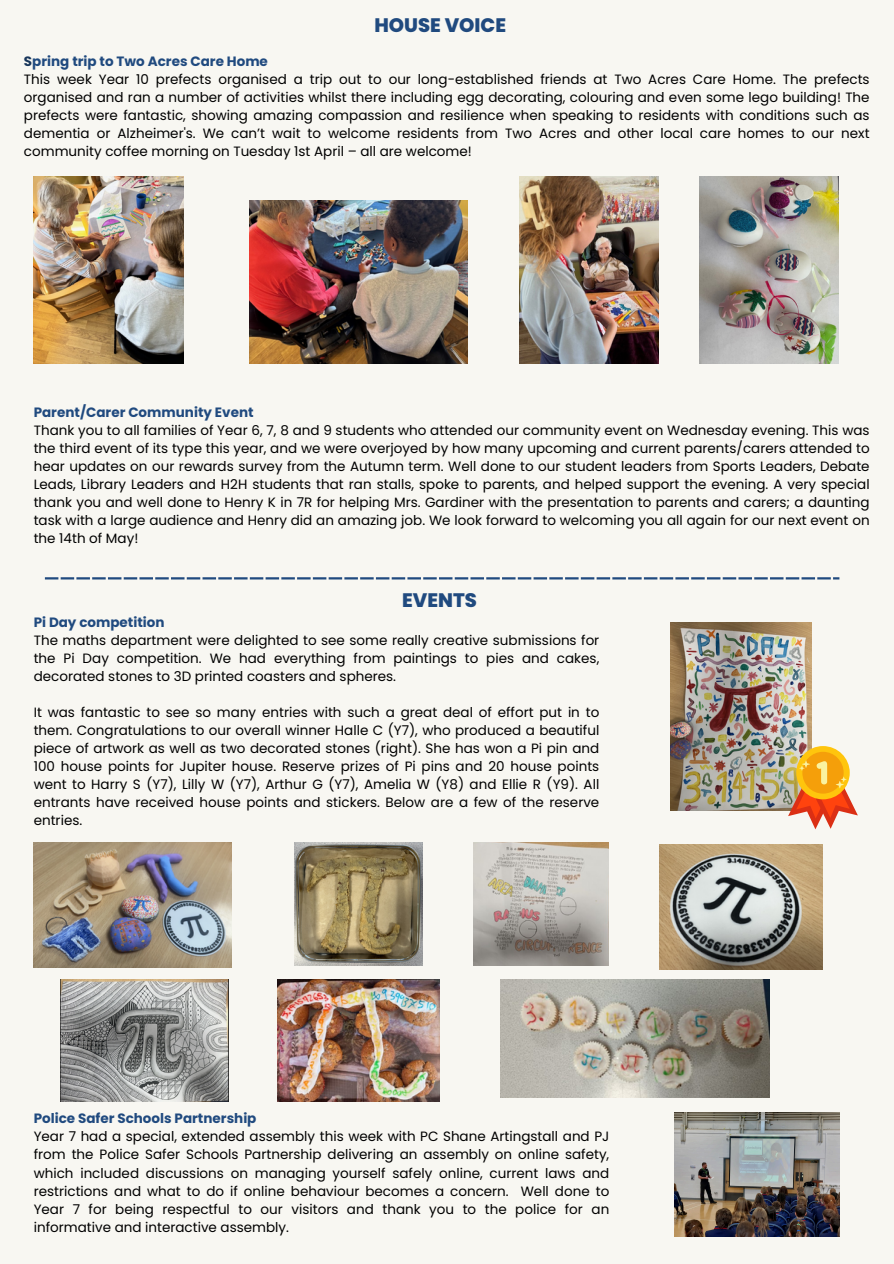
<style>
.page{position:relative;width:894px;height:1264px;background:#fff}
.page>*{position:absolute;margin:0;border:0;box-sizing:border-box;transform-origin:0 0}
.t1{font:800 19.5px "Poppins";color:#204a7f}
.t2{font:13.5px/18px "Poppins";color:#000;text-align:justify}
.t3{font:700 13.5px "Poppins";color:#204a7f}
.s1{color:#18365b}
</style>
<div class="page">
<div style="left:0;top:0;width:893px;height:1263px;background:#f8f7f2"></div>
<svg style="left:45px;top:577px;width:794px;height:2px;background:#55749b"></svg>
<img style="left:699px;top:177px;width:139px;height:186px">
<img style="left:519px;top:176px;width:139px;height:187px">
<img style="left:250px;top:200px;width:217px;height:164px">
<img style="left:34px;top:177px;width:149px;height:186px">
<img style="left:670px;top:622px;width:141px;height:188px">
<img style="left:674px;top:1112px;width:165px;height:124px">
<img style="left:34px;top:842px;width:198px;height:125px">
<img style="left:294px;top:842px;width:128px;height:123px">
<img style="left:473px;top:842px;width:135px;height:123px">
<img style="left:659px;top:844px;width:163px;height:125px">
<img style="left:60px;top:979px;width:168px;height:122px">
<img style="left:277px;top:979px;width:162px;height:122px">
<img style="left:500px;top:979px;width:269px;height:118px">
<div style="left:796px;top:746px;width:53px;height:53px;background:#ffc50d;border-radius:50%"></div>
<div style="left:802px;top:751px;width:41px;height:42px;background:#f59f0a;border-radius:50%"></div>
<svg style="left:787px;top:760px;width:70px;height:69px"></svg>
<p class="t1" style="left:374px;top:12px;width:133px">HOUSE VOICE</p>
<h1 class="t3" style="left:24px;top:52px;width:245px"><span class="s1">S</span>pring trip to Two Acres Care Home</h1>
<p class="t2" style="left:24px;top:70px;width:847px">This week Year 10 prefects organised a trip out to our long-established friends at Two Acres Care Home. The prefects organised and ran a number of activities whilst there including egg decorating, colouring and even some lego building! The prefects were fantastic, showing amazing compassion and resilience when speaking to residents with conditions such as dementia or Alzheimer's. We can’t wait to welcome residents from Two Acres and other local care homes to our next community coffee morning on Tuesday 1st April – all are welcome!</p>
<p class="t3" style="left:34px;top:403px;width:221px">Parent/Carer Community Event</p>
<p class="t2" style="left:34px;top:421px;width:837px">Thank you to all families of Year 6, 7, 8 and 9 students who attended our community event on Wednesday evening. This was the third event of its type this year, and we were overjoyed by how many upcoming and current parents/carers attended to hear updates on our rewards survey from the Autumn term. Well done to our student leaders from Sports Leaders, Debate Leads, Library Leaders and H2H students that ran stalls, spoke to parents, and helped support the evening. A very special thank you and well done to Henry K in 7R for helping Mrs. Gardiner with the presentation to parents and carers; a daunting task with a large audience and Henry did an amazing job. We look forward to welcoming you all again for our next event on the 14th of May!</p>
<p class="t1" style="left:402px;top:586px;width:76px">EVENTS</p>
<p class="t3" style="left:34px;top:612px;width:132px">Pi Day competition</p>
<p class="t2" style="left:34px;top:631px;width:567px">The maths department were delighted to see some really creative submissions for the Pi Day competition. We had everything from paintings to pies and cakes, decorated stones to 3D printed coasters and spheres.</p>
<p class="t2" style="left:34px;top:703px;width:567px">It was fantastic to see so many entries with such a great deal of effort put in to them. Congratulations to our overall winner Halle C (Y7), who produced a beautiful piece of artwork as well as two decorated stones (right). She has won a Pi pin and 100 house points for Jupiter house. Reserve prizes of Pi pins and 20 house points went to Harry S (Y7), Lilly W (Y7), Arthur G (Y7), Amelia W (Y8) and Ellie R (Y9). All entrants have received house points and stickers. Below are a few of the reserve entries.</p>
<p class="t3" style="left:34px;top:1109px;width:224px">Police Safer Schools Partnership</p>
<h1 class="t2" style="left:34px;top:1127px;width:577px">Year 7 had a special, extended assembly this week with PC Shane Artingstall and PJ from the Police Safer Schools Partnership delivering an assembly on online safety, which included discussions on managing yourself safely online, current laws and restrictions and what to do if online behaviour becomes a concern. Well done to Year 7 for being respectful to our visitors and thank you to the police for an informative and interactive assembly.</h1>
</div>
